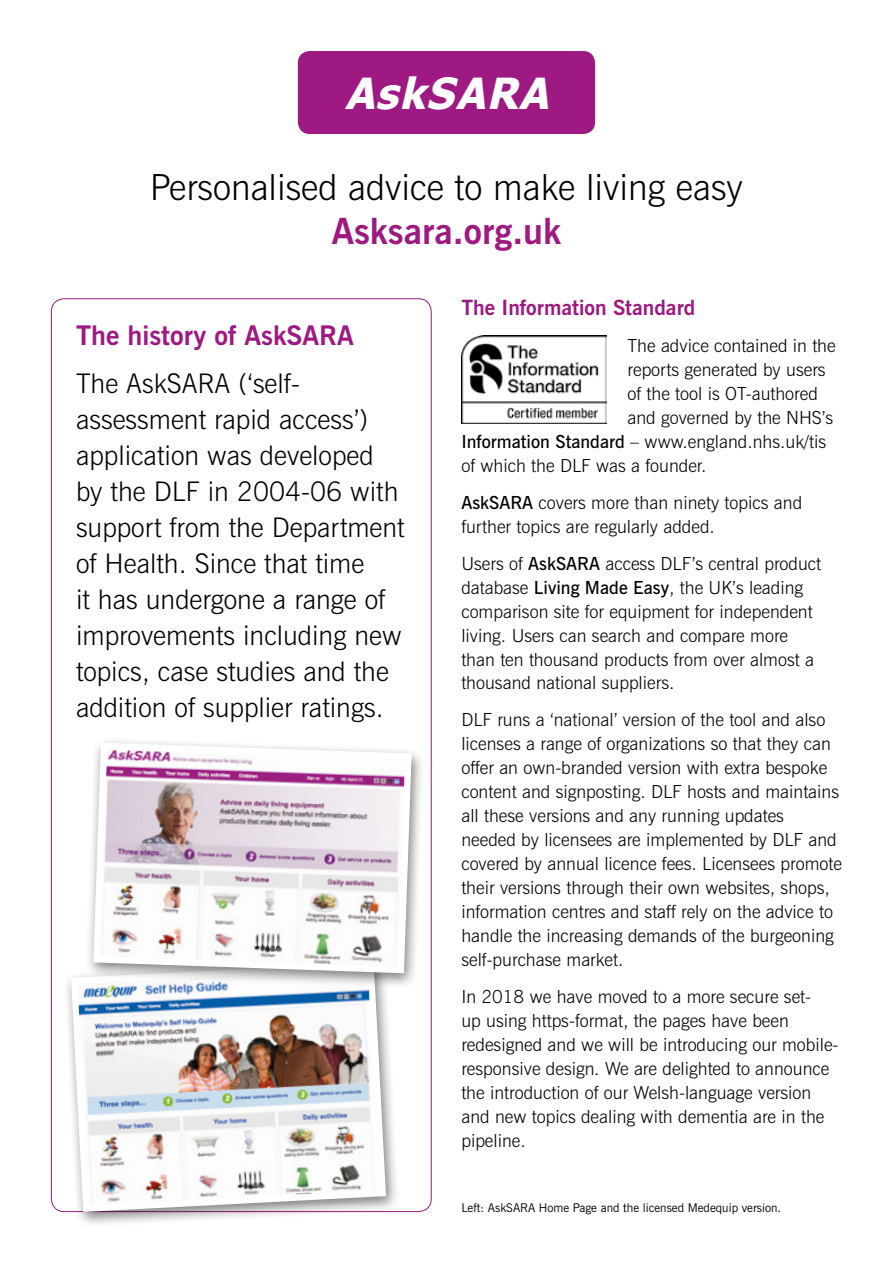
<style>
.page{position:relative;width:893px;height:1263px;background:#fff}
.page>*{position:absolute;margin:0;border:0;box-sizing:border-box;transform-origin:0 0}
.t1{font:italic 700 42.75px "Tahoma";color:#fff}
.t2{font:300 36px "News Gothic BT";color:#000}
.t3{font:700 36px "News Gothic BT";color:#9e1981}
.t4{font:300 27px/36px "News Gothic BT";color:#000}
.t5{font:700 27px "News Gothic BT";color:#9e1981}
.t6{font:700 21px "News Gothic BT";color:#9e1981}
.t7{font:300 18px/24px "News Gothic BT";color:#000}
.t8{font:12px "News Gothic BT";color:#000}
.s1{font-weight:600}
</style>
<div class="page">
<div style="left:298px;top:51px;width:297px;height:83px;background:#9e1981;border-radius:12px"></div>
<div style="left:62px;top:955px;width:338px;height:273px;background:#000;opacity:.5"></div>
<img style="left:68px;top:959px;width:321px;height:256px">
<div style="left:85px;top:736px;width:340px;height:253px;background:#000;opacity:.5"></div>
<svg style="left:90px;top:739px;width:325px;height:237px"></svg>
<img style="left:461px;top:336px;width:145px;height:88px">
<h1 class="t1" style="left:345px;top:63px;width:217px">AskSARA</h1>
<h2 class="t2" style="left:150px;top:165px;width:594px">Personalised advice to make living easy</h2>
<h2 class="t3" style="left:332px;top:209px;width:231px">Asksara.org.uk</h2>
<h3 class="t5" style="left:76px;top:318px;width:279px">The history of AskSARA</h3>
<p class="t4" style="left:76px;top:365px;width:330px">The AskSARA (‘self&shy;assessment rapid access’) application was developed by the DLF in 2004-06 with support from the Department of Health. Since that time<br>it has undergone a range of improvements including new topics, case studies and the addition of supplier ratings.</p>
<p class="t6" style="left:461px;top:295px;width:235px">The Information Standard</p>
<p class="t7" style="left:627px;top:333px;width:210px">The advice contained in the</p>
<p class="t7" style="left:627px;top:357px;width:200px">reports generated by users</p>
<p class="t7" style="left:627px;top:381px;width:192px">of the tool is OT-authored</p>
<p class="t7" style="left:627px;top:405px;width:207px">and governed by the NHS’s</p>
<p class="t7" style="left:461px;top:429px;width:366px"><span class="s1">Information Standard</span> – www.england.nhs.uk/tis</p>
<p class="t7" style="left:461px;top:453px;width:246px">of which the DLF was a founder.</p>
<p class="t7" style="left:461px;top:490px;width:342px"><span class="s1">AskSARA</span> covers more than ninety topics and further topics are regularly added.</p>
<p class="t7" style="left:461px;top:551px;width:361px">Users of <span class="s1">AskSARA</span> access DLF’s central product database <span class="s1">Living Made Easy</span>, the UK’s leading comparison site for equipment for independent living. Users can search and compare more than ten thousand products from over almost a thousand national suppliers.</p>
<p class="t7" style="left:461px;top:708px;width:382px">DLF runs a ‘national’ version of the tool and also licenses a range of organizations so that they can offer an own-branded version with extra bespoke content and signposting. DLF hosts and maintains all these versions and any running updates needed by licensees are implemented by DLF and covered by annual licence fees. Licensees promote their versions through their own websites, shops, information centres and staff rely on the advice to handle the increasing demands of the burgeoning self-purchase market.</p>
<p class="t7" style="left:461px;top:984px;width:379px">In 2018 we have moved to a more secure set-<br>up using https-format, the pages have been redesigned and we will be introducing our mobile&shy;responsive design. We are delighted to announce the introduction of our Welsh-language version and new topics dealing with dementia are in the pipeline.</p>
<p class="t8" style="left:461px;top:1200px;width:321px">Left: AskSARA Home Page and the licensed Medequip version.</p>
</div>
